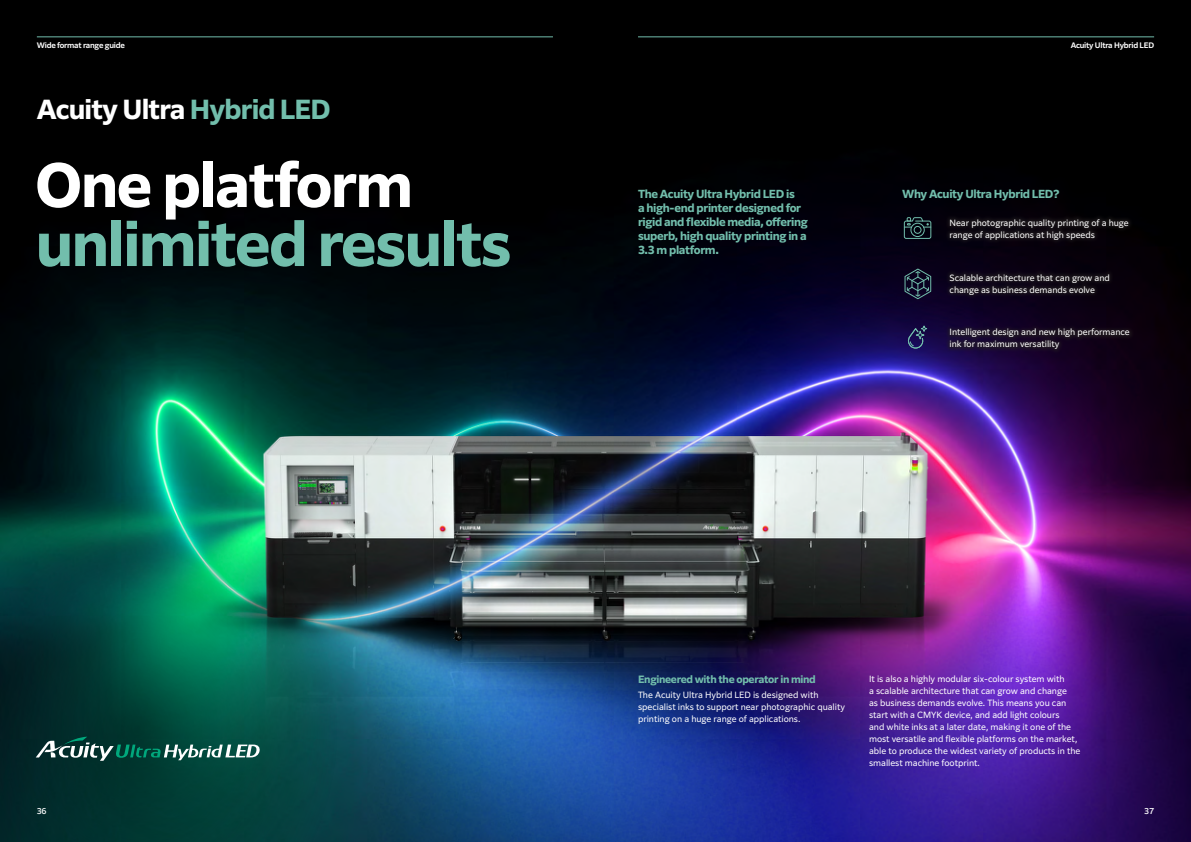
<style>
.page{position:relative;width:1191px;height:842px;background:#fff}
.page>*{position:absolute;margin:0;border:0;box-sizing:border-box;transform-origin:0 0}
.t1{font:700 59px/59px "Clarimo UDPE";letter-spacing:-.03em;color:#72beac}
.t2{font:700 26px "Clarimo UDPE";letter-spacing:-.03em;color:#fff}
.t3{font:700 11px/14px "Clarimo UDPE";letter-spacing:-.03em;color:#72beac}
.t4{font:700 10px "Clarimo UDPE";letter-spacing:-.03em;color:#72beac}
.t5{font:8.5px/12px "Clarimo UDPE";letter-spacing:-.005em;color:#fff}
.Page_Number_LEFT_WHITE{font:500 8px "Clarimo UDPE";color:#fff}
.Page_Number_RIGHT_WHITE{font:500 8px "Clarimo UDPE";color:#fff}
.Top_Folio_White_Left{font:600 7.5px "Clarimo UDPE";letter-spacing:-.03em;color:#fff}
.Top_Folio_White_Right{font:600 7.5px "Clarimo UDPE";letter-spacing:-.03em;color:#fff}
.s1{color:#72beac}
.s2{color:#fff}
</style>
<div class="page">
<img style="left:0;top:0;width:1191px;height:842px">
<svg style="left:903px;top:217px;width:28px;height:22px"></svg>
<svg style="left:904px;top:268px;width:27px;height:32px"></svg>
<svg style="left:907px;top:323px;width:22px;height:26px"></svg>
<svg style="left:0;top:495px;width:337px;height:347px;background:#095547"></svg>
<svg style="left:36px;top:737px;width:224px;height:24px;background:#2f645c"></svg>
<hr style="left:37px;top:36px;width:516px;height:1px;background:#72beac">
<hr style="left:638px;top:36px;width:516px;height:1px;background:#72beac">
<div style="left:945px;top:214px;width:188px;height:31px;background:#231f20;opacity:.75"></div>
<div style="left:945px;top:324px;width:189px;height:30px;background:#231f20;opacity:.75"></div>
<div style="left:945px;top:269px;width:169px;height:31px;background:#120a19"></div>
<p class="Top_Folio_White_Left" style="left:37px;top:39px;width:89px">Wide format range guide</p>
<p class="Top_Folio_White_Right" style="left:1070px;top:39px;width:85px">Acuity Ultra Hybrid LED</p>
<p class="t2" style="left:37px;top:88px;width:295px">Acuity Ultra <span class="s1">Hybrid LED</span></p>
<p class="t1" style="left:35px;top:152px;width:478px"><span class="s2">One platform </span>unlimited results</p>
<p class="t3" style="left:638px;top:186px;width:171px">The Acuity Ultra Hybrid LED is<br>a high-end printer designed for rigid and flexible media, offering superb, high quality printing in a<br>3.3 m platform.</p>
<p class="t3" style="left:902px;top:186px;width:159px">Why Acuity Ultra Hybrid LED?</p>
<p class="t5" style="left:949px;top:216px;width:181px">Near photographic quality printing of a huge range of applications at high speeds</p>
<p class="t5" style="left:949px;top:271px;width:162px">Scalable architecture that can grow and change as business demands evolve</p>
<p class="t5" style="left:949px;top:326px;width:182px">Intelligent design and new high performance ink for maximum versatility</p>
<p class="t4" style="left:638px;top:671px;width:179px">Engineered with the operator in mind</p>
<p class="t5" style="left:638px;top:688px;width:208px">The Acuity Ultra Hybrid LED is designed with specialist inks to support near photographic quality printing on a huge range of applications.</p>
<p class="t5" style="left:869px;top:672px;width:213px">It is also a highly modular six-colour system with<br>a scalable architecture that can grow and change<br>as business demands evolve. This means you can start with a CMYK device, and add light colours<br>and white inks at a later date, making it one of the most versatile and flexible platforms on the market, able to produce the widest variety of products in the smallest machine footprint.</p>
<p class="Page_Number_LEFT_WHITE" style="left:37px;top:804px;width:11px">36</p>
<p class="Page_Number_RIGHT_WHITE" style="left:1144px;top:804px;width:11px">37</p>
</div>
